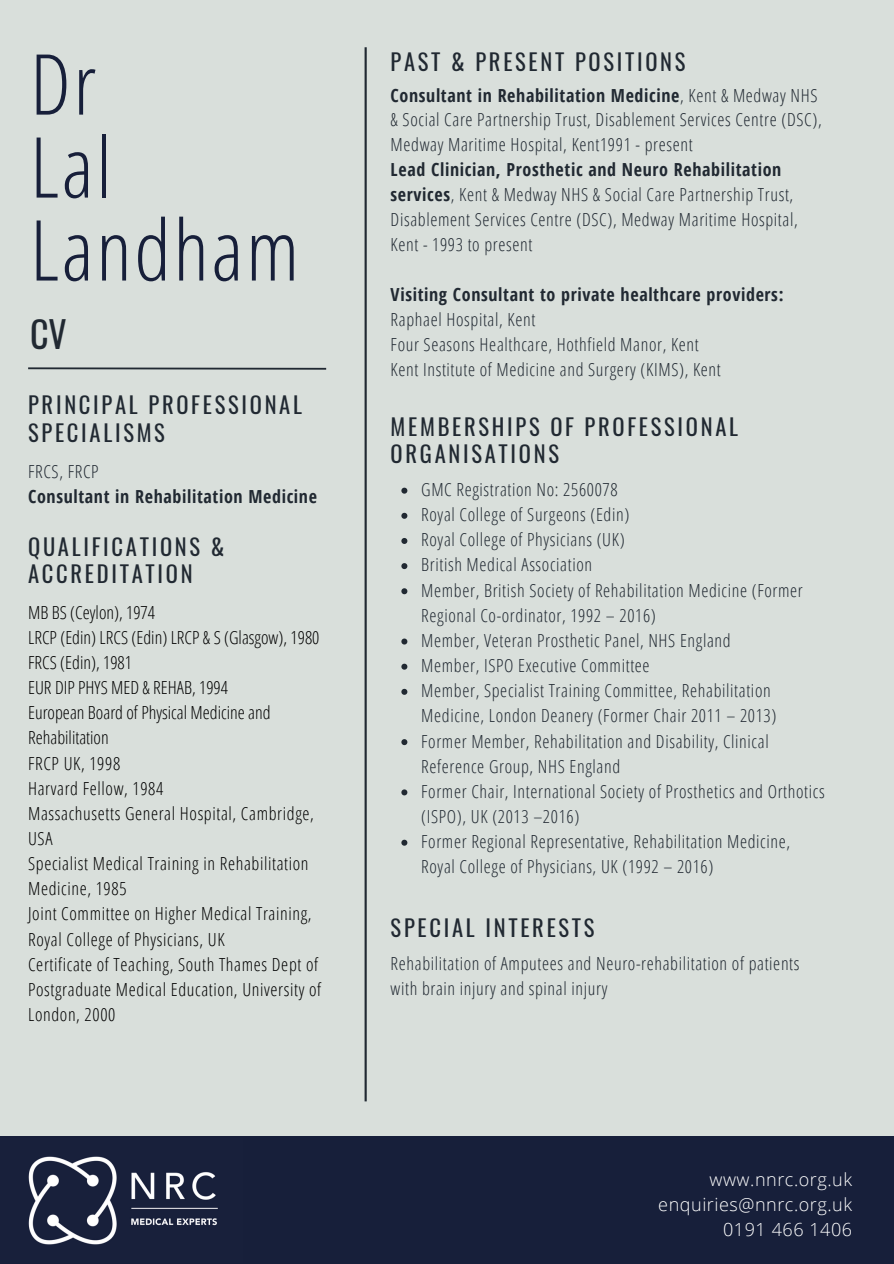
<style>
.page{position:relative;width:894px;height:1264px;background:#fff}
.page>*{position:absolute;margin:0;border:0;box-sizing:border-box;transform-origin:0 0}
.t1{font:300 84px/82.9px "Open Sans Condensed";letter-spacing:.03em;color:#171f3a}
.t2{font:36px "Oswald";color:#212932}
.t3{font:22.5px/27.6px "Oswald";letter-spacing:.12em;color:#212932}
.t4{font:300 18px/25.2px "Open Sans Condensed";letter-spacing:.035em;color:#212932}
.t5{font:300 18px/25.2px "Open Sans Condensed";letter-spacing:.035em;color:#000}
.t6{font:700 18px "Open Sans Condensed";letter-spacing:.035em;color:#212932}
.t7{font:300 18px/25.2px "Open Sans";letter-spacing:.03em;color:#fff;text-align:right}
.s1{font-weight:700}
</style>
<div class="page">
<div style="left:0;top:0;width:893px;height:1263px;background:#d9dfdb"></div>
<svg style="left:364px;top:47px;width:2px;height:1054px;background:#555d62"></svg>
<svg style="left:28px;top:367px;width:298px;height:3px"></svg>
<div style="left:0;top:1136px;width:893px;height:127px;background:#171f3a"></div>
<img style="left:28px;top:1156px;width:190px;height:89px">
<svg style="left:401px;top:487px;width:6px;height:6px"></svg>
<svg style="left:401px;top:513px;width:6px;height:6px"></svg>
<svg style="left:401px;top:538px;width:6px;height:6px"></svg>
<svg style="left:401px;top:563px;width:6px;height:6px"></svg>
<svg style="left:401px;top:588px;width:6px;height:6px"></svg>
<svg style="left:401px;top:638px;width:6px;height:6px"></svg>
<svg style="left:401px;top:663px;width:6px;height:6px"></svg>
<svg style="left:401px;top:689px;width:6px;height:5px"></svg>
<svg style="left:401px;top:739px;width:6px;height:6px"></svg>
<svg style="left:401px;top:789px;width:6px;height:6px"></svg>
<svg style="left:401px;top:839px;width:6px;height:6px"></svg>
<h1 class="t1" style="left:30px;top:40px;width:271px">Dr<br>Lal<br>Landham</h1>
<h2 class="t2" style="left:30px;top:305px;width:38px">CV</h2>
<p class="t3" style="left:28px;top:390px;width:275px">PRINCIPAL PROFESSIONAL<br>SPECIALISMS</p>
<p class="t4" style="left:28px;top:458px;width:72px">FRCS, FRCP</p>
<p class="t6" style="left:28px;top:484px;width:290px">Consultant in Rehabilitation Medicine</p>
<p class="t3" style="left:28px;top:531px;width:198px">QUALIFICATIONS &amp;<br>ACCREDITATION</p>
<p class="t5" style="left:28px;top:599px;width:294px">MB BS (Ceylon), 1974<br>LRCP (Edin) LRCS (Edin) LRCP &amp; S (Glasgow), 1980<br>FRCS (Edin), 1981<br>EUR DIP PHYS MED &amp; REHAB, 1994<br>European Board of Physical Medicine and<br>Rehabilitation<br>FRCP UK, 1998<br>Harvard Fellow, 1984<br>Massachusetts General Hospital, Cambridge,<br>USA<br>Specialist Medical Training in Rehabilitation<br>Medicine, 1985<br>Joint Committee on Higher Medical Training,<br>Royal College of Physicians, UK<br>Certificate of Teaching, South Thames Dept of<br>Postgraduate Medical Education, University of<br>London, 2000</p>
<p class="t3" style="left:390px;top:47px;width:296px">PAST &amp; PRESENT POSITIONS</p>
<p class="t4" style="left:390px;top:82px;width:432px"><span class="s1">Consultant in Rehabilitation Medicine</span>, Kent &amp; Medway NHS &amp; Social Care Partnership Trust, Disablement Services Centre (DSC),<br>Medway Maritime Hospital, Kent1991 - present</p>
<p class="t4" style="left:390px;top:157px;width:408px"><span class="s1">Lead Clinician, Prosthetic and Neuro Rehabilitation services</span>, Kent &amp; Medway NHS &amp; Social Care Partnership Trust, Disablement Services Centre (DSC), Medway Maritime Hospital, Kent - 1993 to present</p>
<p class="t6" style="left:390px;top:282px;width:394px">Visiting Consultant to private healthcare providers:</p>
<p class="t4" style="left:390px;top:306px;width:331px">Raphael Hospital, Kent<br>Four Seasons Healthcare, Hothfield Manor, Kent<br>Kent Institute of Medicine and Surgery (KIMS), Kent</p>
<p class="t3" style="left:390px;top:411px;width:349px">MEMBERSHIPS OF PROFESSIONAL<br>ORGANISATIONS</p>
<p class="t4" style="left:421px;top:476px;width:405px">GMC Registration No: 2560078<br>Royal College of Surgeons (Edin)<br>Royal College of Physicians (UK)<br>British Medical Association<br>Member, British Society of Rehabilitation Medicine (Former Regional Co-ordinator, 1992 – 2016)<br>Member, Veteran Prosthetic Panel, NHS England<br>Member, ISPO Executive Committee<br>Member, Specialist Training Committee, Rehabilitation Medicine, London Deanery (Former Chair 2011 – 2013)<br>Former Member, Rehabilitation and Disability, Clinical Reference Group, NHS England<br>Former Chair, International Society of Prosthetics and Orthotics (ISPO), UK (2013 –2016)<br>Former Regional Representative, Rehabilitation Medicine, Royal College of Physicians, UK (1992 – 2016)</p>
<p class="t3" style="left:390px;top:913px;width:205px">SPECIAL INTERESTS</p>
<p class="t4" style="left:390px;top:950px;width:410px">Rehabilitation of Amputees and Neuro-rehabilitation of patients with brain injury and spinal injury</p>
<p class="t7" style="left:658px;top:1166px;width:195px">www.nnrc.org.uk enquiries@nnrc.org.uk<br>0191 466 1406</p>
</div>
